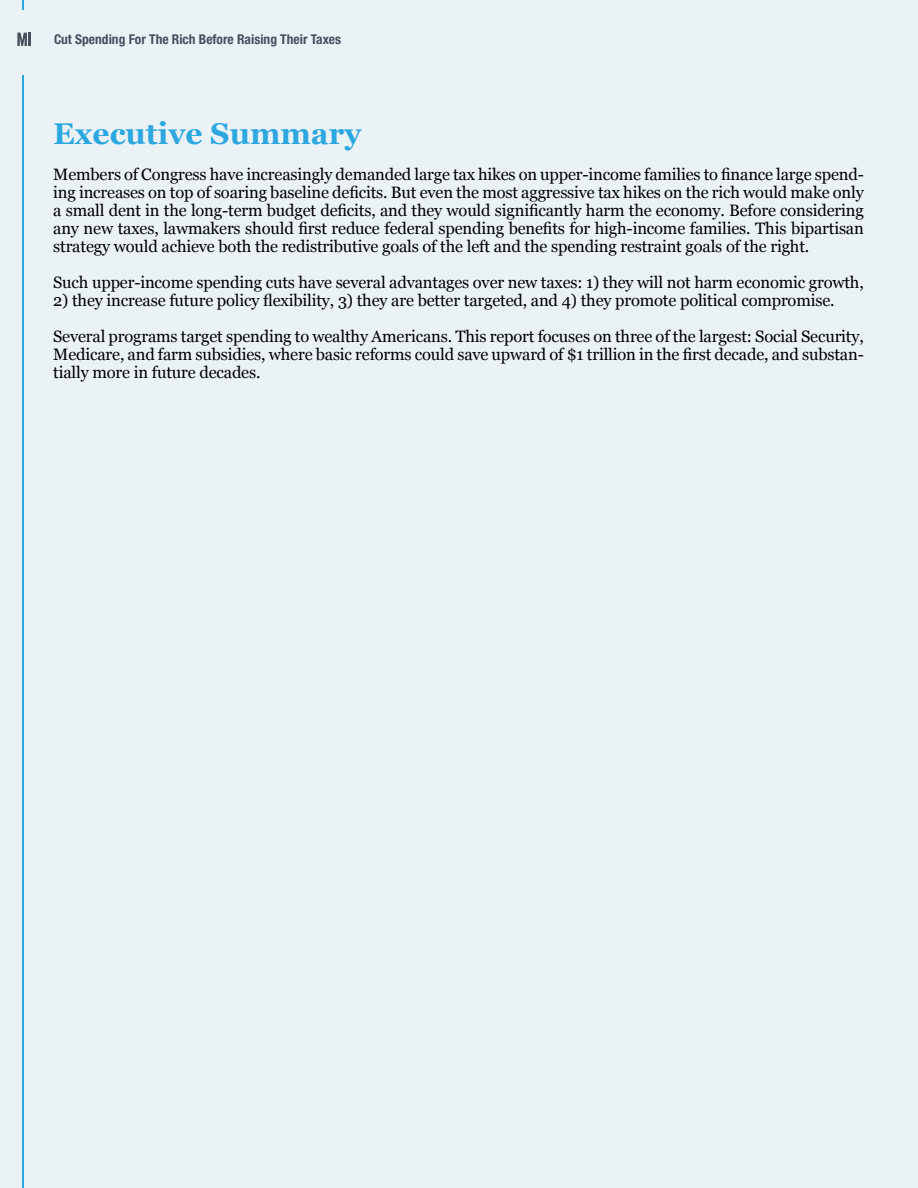
<style>
.page{position:relative;width:918px;height:1188px;background:#ebf2f6}
.page>*{position:absolute;margin:0;border:0;box-sizing:border-box;transform-origin:0 0}
.t1{font:700 30px "Georgia";color:#2da7df}
.t2{font:16.5px/18px "Georgia";letter-spacing:-.01em;color:#000}
.t3{font:700 condensed 13.5px "Helvetica Neue LT Pro";color:#45505f}
</style>
<div class="page">
<hr style="left:23px;top:75px;width:1px;height:1113px;background:#2da7df">
<svg style="left:17px;top:33px;width:14px;height:13px"></svg>
<p class="t3" style="left:54px;top:31px;width:289px">Cut Spending For The Rich Before Raising Their Taxes</p>
<h1 class="t1" style="left:53px;top:111px;width:310px">Executive Summary</h1>
<p class="t2" style="left:53px;top:165px;width:812px;text-align:justify">Members of Congress have increasingly demanded large tax hikes on upper-income families to finance large spend&shy;ing increases on top of soaring baseline deficits. But even the most aggressive tax hikes on the rich would make only a small dent in the long-term budget deficits, and they would significantly harm the economy. Before considering any new taxes, lawmakers should first reduce federal spending benefits for high-income families. This bipartisan strategy would achieve both the redistributive goals of the left and the spending restraint goals of the right.</p>
<p class="t2" style="left:53px;top:273px;width:812px">Such upper-income spending cuts have several advantages over new taxes: 1) they will not harm economic growth,</p>
<p class="t2" style="left:53px;top:282px;width:812px;line-height:36px">2) they increase future policy flexibility, 3) they are better targeted, and 4) they promote political compromise.<br>Several programs target spending to wealthy Americans. This report focuses on three of the largest: Social Security,</p>
<p class="t2" style="left:53px;top:345px;width:812px">Medicare, and farm subsidies, where basic reforms could save upward of $1 trillion in the first decade, and substan&shy;tially more in future decades.</p>
</div>
